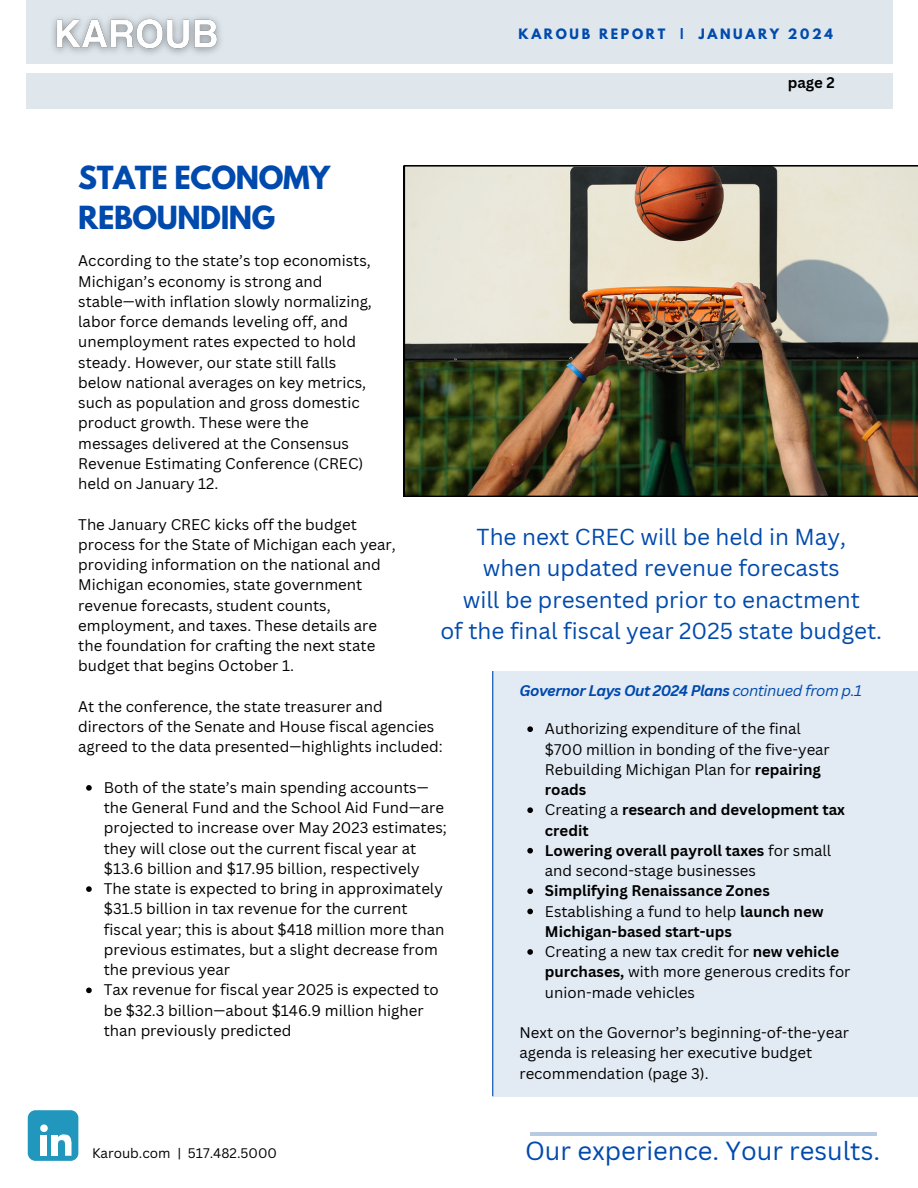
<style>
.page{position:relative;width:918px;height:1188px;background:#fff}
.page>*{position:absolute;margin:0;border:0;box-sizing:border-box;transform-origin:0 0}
.t1{font:700 28.2px/39.3px "League Spartan";letter-spacing:-.015em;color:#004aad}
.t2{font:25.5px "Canva Sans";color:#004aad}
.t3{font:22.5px/31.5px "Canva Sans";color:#004aad;text-align:center}
.t4{font:15px/20.2px "Canva Sans";color:#000}
.t5{font:700 15px/20.2px "Canva Sans";color:#000}
.t6{font:italic 700 15px "Canva Sans";letter-spacing:-.03em;color:#004aad}
.t7{font:13.5px "Canva Sans";color:#000}
.t8{font:700 12.75px "League Spartan";letter-spacing:.21em;color:#004aad}
.s1{font-weight:400}
.s2{font-weight:700}
</style>
<div class="page">
<div style="left:26px;top:0;width:866px;height:109px;background:#dfe7ed"></div>
<div style="left:0;top:64px;width:916px;height:9px;background:#fff"></div>
<div style="left:28px;top:1110px;width:50px;height:51px;background:#2197bd;border-radius:8px"></div>
<svg style="left:40px;top:1125px;width:8px;height:7px"></svg>
<div style="left:41px;top:1135px;width:6px;height:21px;background:#fff"></div>
<div style="left:51px;top:1135px;width:6px;height:21px;background:#fff"></div>
<svg style="left:57px;top:1134px;width:15px;height:22px"></svg>
<hr style="left:530px;top:1132px;width:347px;height:3px;background:#b6cae2">
<img style="left:404px;top:165px;width:514px;height:332px">
<div style="left:492px;top:671px;width:426px;height:425px;background:#e2eaf3"></div>
<svg style="left:527px;top:726px;width:6px;height:6px"></svg>
<svg style="left:527px;top:807px;width:6px;height:6px"></svg>
<svg style="left:527px;top:848px;width:6px;height:6px"></svg>
<svg style="left:527px;top:888px;width:6px;height:6px"></svg>
<svg style="left:527px;top:909px;width:6px;height:5px"></svg>
<svg style="left:527px;top:949px;width:6px;height:6px"></svg>
<svg style="left:86px;top:785px;width:6px;height:6px"></svg>
<svg style="left:86px;top:886px;width:6px;height:6px"></svg>
<svg style="left:86px;top:988px;width:6px;height:5px"></svg>
<img style="left:52px;top:16px;width:169px;height:38px">
<hr style="left:492px;top:671px;width:1px;height:425px;background:#004aad">
<p class="t8" style="left:519px;top:28px;width:316px">KAROUB REPORT | JANUARY 2024</p>
<h6 class="t5" style="left:788px;top:72px;width:49px">page 2</h6>
<h6 class="t1" style="left:78px;top:162px;width:253px">STATE ECONOMY<br>REBOUNDING</h6>
<h6 class="t4" style="left:78px;top:250px;width:295px">According to the state’s top economists, Michigan’s economy is strong and stable—with inflation slowly normalizing, labor force demands leveling off, and unemployment rates expected to hold steady. However, our state still falls below national averages on key metrics, such as population and gross domestic product growth. These were the messages delivered at the Consensus Revenue Estimating Conference (CREC)</h6>
<h4 class="t4" style="left:78px;top:473px;width:142px">held on January 12.</h4>
<h4 class="t4" style="left:78px;top:514px;width:319px">The January CREC kicks off the budget process for the State of Michigan each year, providing information on the national and Michigan economies, state government revenue forecasts, student counts, employment, and taxes. These details are the foundation for crafting the next state budget that begins October 1.</h4>
<h4 class="t4" style="left:78px;top:696px;width:358px">At the conference, the state treasurer and directors of the Senate and House fiscal agencies</h4>
<h6 class="t4" style="left:78px;top:736px;width:366px">agreed to the data presented—highlights included:</h6>
<h6 class="t4" style="left:104px;top:777px;width:342px">Both of the state’s main spending accounts— the General Fund and the School Aid Fund—are</h6>
<h6 class="t4" style="left:104px;top:817px;width:344px">projected to increase over May 2023 estimates; they will close out the current fiscal year at $13.6 billion and $17.95 billion, respectively The state is expected to bring in approximately $31.5 billion in tax revenue for the current</h6>
<h6 class="t4" style="left:104px;top:919px;width:342px">fiscal year; this is about $418 million more than previous estimates, but a slight decrease from the previous year<br>Tax revenue for fiscal year 2025 is expected to be $32.3 billion—about $146.9 million higher</h6>
<h6 class="t4" style="left:104px;top:1020px;width:189px">than previously predicted</h6>
<h6 class="t3" style="left:440px;top:520px;width:443px">The next CREC will be held in May,<br>when updated revenue forecasts<br>will be presented prior to enactment<br>of the final fiscal year 2025 state budget.</h6>
<p class="t6" style="left:519px;top:680px;width:344px">Governor Lays Out 2024 Plans <span class="s1">continued from p.1</span></p>
<h2 class="t4" style="left:545px;top:718px;width:286px">Authorizing expenditure of the final $700 million in bonding of the five-year<br>Rebuilding Michigan Plan for <span class="s2">repairing roads</span></h2>
<p class="t5" style="left:545px;top:799px;width:302px"><span class="s1">Creating a</span> research and development tax credit</p>
<h6 class="t4" style="left:545px;top:840px;width:288px"><span class="s2">Lowering overall payroll taxes</span> for small and second-stage businesses</h6>
<h6 class="t5" style="left:545px;top:880px;width:226px">Simplifying Renaissance Zones</h6>
<h6 class="t5" style="left:545px;top:901px;width:280px"><span class="s1">Establishing a fund to help</span> launch new<br>Michigan-based start-ups</h6>
<h6 class="t4" style="left:545px;top:941px;width:307px">Creating a new tax credit for <span class="s2">new vehicle purchases,</span> with more generous credits for union-made vehicles</h6>
<h6 class="t4" style="left:519px;top:1022px;width:331px">Next on the Governor’s beginning-of-the-year agenda is releasing her executive budget recommendation (page 3).</h6>
<h6 class="t7" style="left:92px;top:1143px;width:186px">Karoub.com | 517.482.5000</h6>
<h6 class="t2" style="left:525px;top:1133px;width:357px">Our experience. Your results.</h6>
</div>
